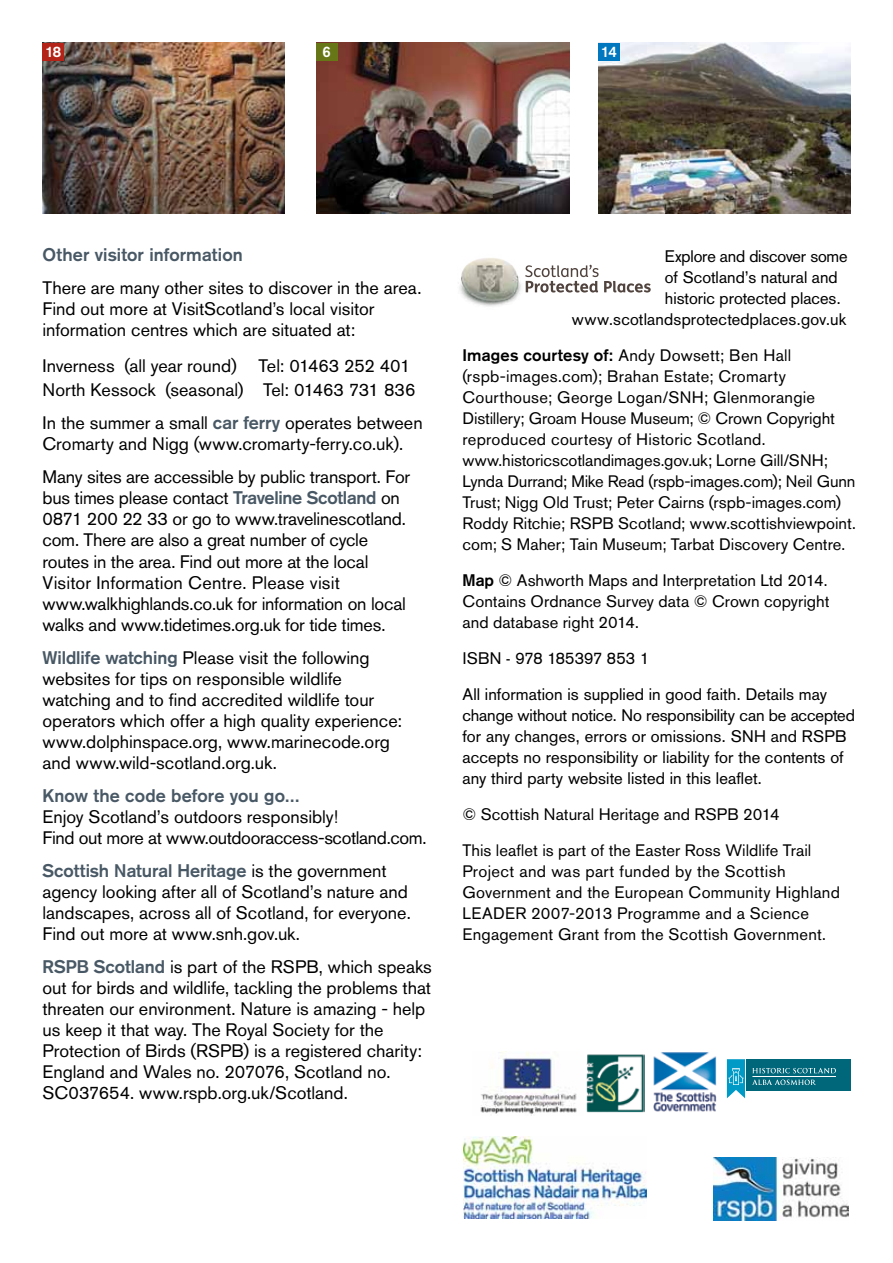
<style>
.page{position:relative;width:893px;height:1263px;background:#fff}
.page>*{position:absolute;margin:0;border:0;box-sizing:border-box;transform-origin:0 0}
.t1{font:18px/21px "Akzidenz Grotesk BE";color:#000}
.t2{font:700 18px "Akzidenz Grotesk";letter-spacing:.005em;color:#485865}
.t3{font:16.5px/21px "Akzidenz Grotesk BE";letter-spacing:.005em;color:#000}
.t4{font:16.5px/21px "Akzidenz Grotesk";letter-spacing:.005em;color:#000}
.t5{font:700 15px "Akzidenz Grotesk";color:#fff}
.s1{font-family:"Akzidenz Grotesk";font-weight:700;color:#485865}
.s2{font-family:"Akzidenz Grotesk BE";font-weight:400;color:#000}
.s3{font-family:"Akzidenz Grotesk";font-weight:700}
</style>
<div class="page">
<img style="left:480px;top:1052px;width:97px;height:63px">
<img style="left:653px;top:1052px;width:64px;height:60px">
<img style="left:586px;top:1054px;width:59px;height:58px">
<div style="left:746px;top:1059px;width:104px;height:31px;background:#00677a"></div>
<svg style="left:727px;top:1059px;width:18px;height:39px"></svg>
<hr style="left:752px;top:1076px;width:84px;height:1px;background:#fff">
<svg style="left:752px;top:1068px;width:84px;height:5px"></svg>
<svg style="left:752px;top:1079px;width:64px;height:6px"></svg>
<img style="left:464px;top:1137px;width:182px;height:81px">
<img style="left:43px;top:43px;width:242px;height:171px">
<div style="left:43px;top:43px;width:21px;height:18px;background:#b32317"></div>
<img style="left:316px;top:43px;width:254px;height:171px">
<div style="left:316px;top:43px;width:21px;height:18px;background:#677718"></div>
<img style="left:598px;top:43px;width:252px;height:171px">
<div style="left:598px;top:43px;width:21px;height:18px;background:#0077be"></div>
<img style="left:713px;top:1157px;width:135px;height:63px">
<img style="left:459px;top:258px;width:67px;height:49px">
<svg style="left:525px;top:265px;width:126px;height:27px"></svg>
<p class="t5" style="left:45px;top:42px;width:18px">18</p>
<p class="t5" style="left:322px;top:42px;width:10px">6</p>
<p class="t5" style="left:601px;top:42px;width:17px">14</p>
<p class="t2" style="left:43px;top:244px;width:202px">Other visitor information</p>
<p class="t1" style="left:43px;top:278px;width:380px">There are many other sites to discover in the area.<br>Find out more at VisitScotland’s local visitor information centres which are situated at:</p>
<p class="t1" style="left:43px;top:354px;width:374px;line-height:24px">Inverness (all year round) Tel: 01463 252 401<br>North Kessock (seasonal) Tel: 01463 731 836</p>
<p class="t1" style="left:43px;top:413px;width:382px">In the summer a small <span class="s1">car ferry</span> operates between<br>Cromarty and Nigg (www.cromarty-ferry.co.uk).</p>
<p class="t1" style="left:43px;top:467px;width:369px">Many sites are accessible by public transport. For bus times please contact <span class="s1">Traveline Scotland</span> on 0871 200 22 33 or go to www.travelinescotland. com. There are also a great number of cycle routes in the area. Find out more at the local Visitor Information Centre. Please visit www.walkhighlands.co.uk for information on local walks and www.tidetimes.org.uk for tide times.</p>
<p class="t1" style="left:43px;top:647px;width:361px"><span class="s1">Wildlife watching</span> Please visit the following websites for tips on responsible wildlife watching and to find accredited wildlife tour operators which offer a high quality experience: www.dolphinspace.org, www.marinecode.org and www.wild-scotland.org.uk.</p>
<p class="t2" style="left:43px;top:784px;width:259px">Know the code before you go...</p>
<p class="t1" style="left:43px;top:806px;width:386px">Enjoy Scotland’s outdoors responsibly!<br>Find out more at www.outdooraccess-scotland.com.</p>
<p class="t2" style="left:43px;top:859px;width:346px">Scottish Natural Heritage <span class="s2">is the government</span></p>
<p class="t1" style="left:43px;top:881px;width:370px">agency looking after all of Scotland’s nature and landscapes, across all of Scotland, for everyone.<br>Find out more at www.snh.gov.uk.</p>
<p class="t1" style="left:43px;top:956px;width:391px"><span class="s1">RSPB Scotland</span> is part of the RSPB, which speaks out for birds and wildlife, tackling the problems that threaten our environment. Nature is amazing - help us keep it that way. The Royal Society for the Protection of Birds (RSPB) is a registered charity:<br>England and Wales no. 207076, Scotland no.<br>SC037654. www.rspb.org.uk/Scotland.</p>
<p class="t4" style="left:665px;top:246px;width:184px">Explore and discover some</p>
<p class="t4" style="left:665px;top:267px;width:174px">of Scotland’s natural and</p>
<p class="t4" style="left:665px;top:288px;width:178px">historic protected places.</p>
<p class="t4" style="left:572px;top:309px;width:276px">www.scotlandsprotectedplaces.gov.uk</p>
<p class="t3" style="left:462px;top:345px;width:395px"><span class="s3">Images courtesy of:</span> Andy Dowsett; Ben Hall (rspb-images.com); Brahan Estate; Cromarty Courthouse; George Logan/SNH; Glenmorangie Distillery; Groam House Museum; © Crown Copyright reproduced courtesy of Historic Scotland. www.historicscotlandimages.gov.uk; Lorne Gill/SNH; Lynda Durrand; Mike Read (rspb-images.com); Neil Gunn Trust; Nigg Old Trust; Peter Cairns (rspb-images.com)<br>Roddy Ritchie; RSPB Scotland; www.scottishviewpoint. com; S Maher; Tain Museum; Tarbat Discovery Centre.</p>
<p class="t3" style="left:462px;top:570px;width:369px"><span class="s3">Map</span> © Ashworth Maps and Interpretation Ltd 2014.<br>Contains Ordnance Survey data © Crown copyright and database right 2014.</p>
<p class="t4" style="left:462px;top:640px;width:366px;line-height:36px">ISBN - 978 185397 853 1<br>All information is supplied in good faith. Details may</p>
<p class="t4" style="left:462px;top:705px;width:394px">change without notice. No responsibility can be accepted for any changes, errors or omissions. SNH and RSPB accepts no responsibility or liability for the contents of any third party website listed in this leaflet.</p>
<p class="t3" style="left:462px;top:796px;width:350px;line-height:36px">© Scottish Natural Heritage and RSPB 2014<br>This leaflet is part of the Easter Ross Wildlife Trail</p>
<p class="t3" style="left:462px;top:861px;width:379px">Project and was part funded by the Scottish Government and the European Community Highland LEADER 2007-2013 Programme and a Science Engagement Grant from the Scottish Government.</p>
</div>
